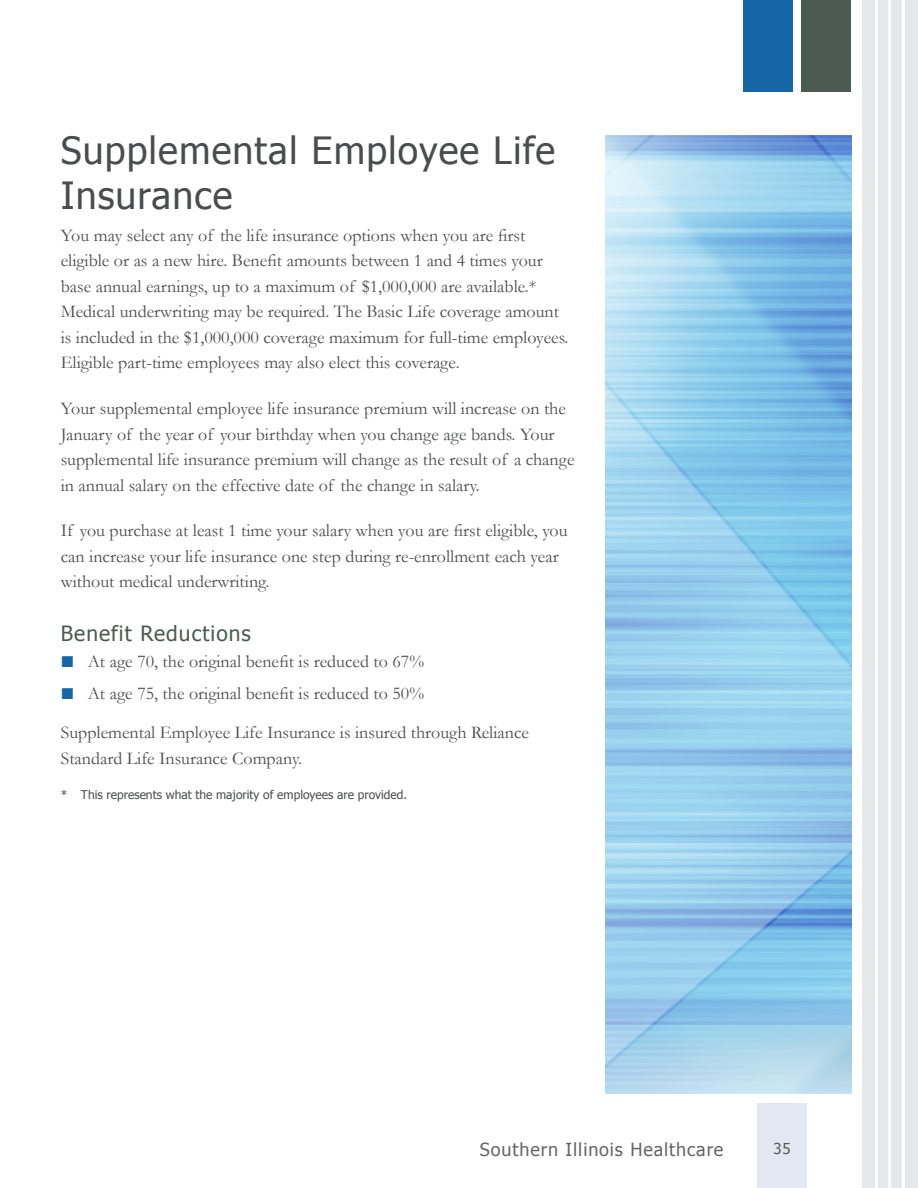
<style>
.page{position:relative;width:918px;height:1188px;background:#fff}
.page>*{position:absolute;margin:0;border:0;box-sizing:border-box;transform-origin:0 0}
.Section_Title{font:37.5px/45px "Tahoma";letter-spacing:.03em;color:#4b4c4d}
.Header_1{font:21px "Tahoma";letter-spacing:.05em;color:#4b5a52}
.Body_Text{font:18px/25.5px "Garamond";color:#4b4c4d}
.t1{font:18px "Tahoma";letter-spacing:.05em;color:#666}
.t2{font:15px "Tahoma";color:#57585a}
.Footnote{font:12px "Tahoma";color:#4b4c4d}
</style>
<div class="page">
<img style="left:606px;top:135px;width:245px;height:959px">
<div style="left:758px;top:1104px;width:49px;height:84px;background:#e3e7f2"></div>
<div style="left:802px;top:0;width:49px;height:92px;background:#4b5a52"></div>
<div style="left:743px;top:0;width:49px;height:92px;background:#1566a7"></div>
<div style="left:862px;top:0;width:56px;height:1188px;background:#e6e7e9"></div>
<hr style="left:875px;top:0;width:3px;height:1188px;background:#fff">
<hr style="left:888px;top:0;width:3px;height:1188px;background:#fff">
<hr style="left:902px;top:0;width:3px;height:1188px;background:#fff">
<p class="Section_Title" style="left:61px;top:126px;width:496px">Supplemental Employee Life<br>Insurance</p>
<p class="Body_Text" style="left:61px;top:222px;width:509px">You may select any of the life insurance options when you are first eligible or as a new hire. Benefit amounts between 1 and 4 times your base annual earnings, up to a maximum of $1,000,000 are available.* Medical underwriting may be required. The Basic Life coverage amount is included in the $1,000,000 coverage maximum for full-time employees.<br>Eligible part-time employees may also elect this coverage.</p>
<p class="Body_Text" style="left:61px;top:395px;width:515px">Your supplemental employee life insurance premium will increase on the January of the year of your birthday when you change age bands. Your supplemental life insurance premium will change as the result of a change in annual salary on the effective date of the change in salary.</p>
<p class="Body_Text" style="left:61px;top:518px;width:508px">If you purchase at least 1 time your salary when you are first eligible, you can increase your life insurance one step during re-enrollment each year without medical underwriting.</p>
<p class="Header_1" style="left:61px;top:620px;width:192px">Benefit Reductions</p>
<p class="Body_Text" style="left:88px;top:648px;width:338px">At age 70, the original benefit is reduced to 67%</p>
<p class="Body_Text" style="left:88px;top:680px;width:338px">At age 75, the original benefit is reduced to 50%</p>
<p class="Body_Text" style="left:61px;top:719px;width:470px">Supplemental Employee Life Insurance is insured through Reliance<br>Standard Life Insurance Company.</p>
<p class="Footnote" style="left:61px;top:787px;width:348px">* This represents what the majority of employees are provided.</p>
<p class="t1" style="left:480px;top:1137px;width:245px">Southern Illinois Healthcare</p>
<p class="t2" style="left:774px;top:1139px;width:19px">35</p>
</div>
